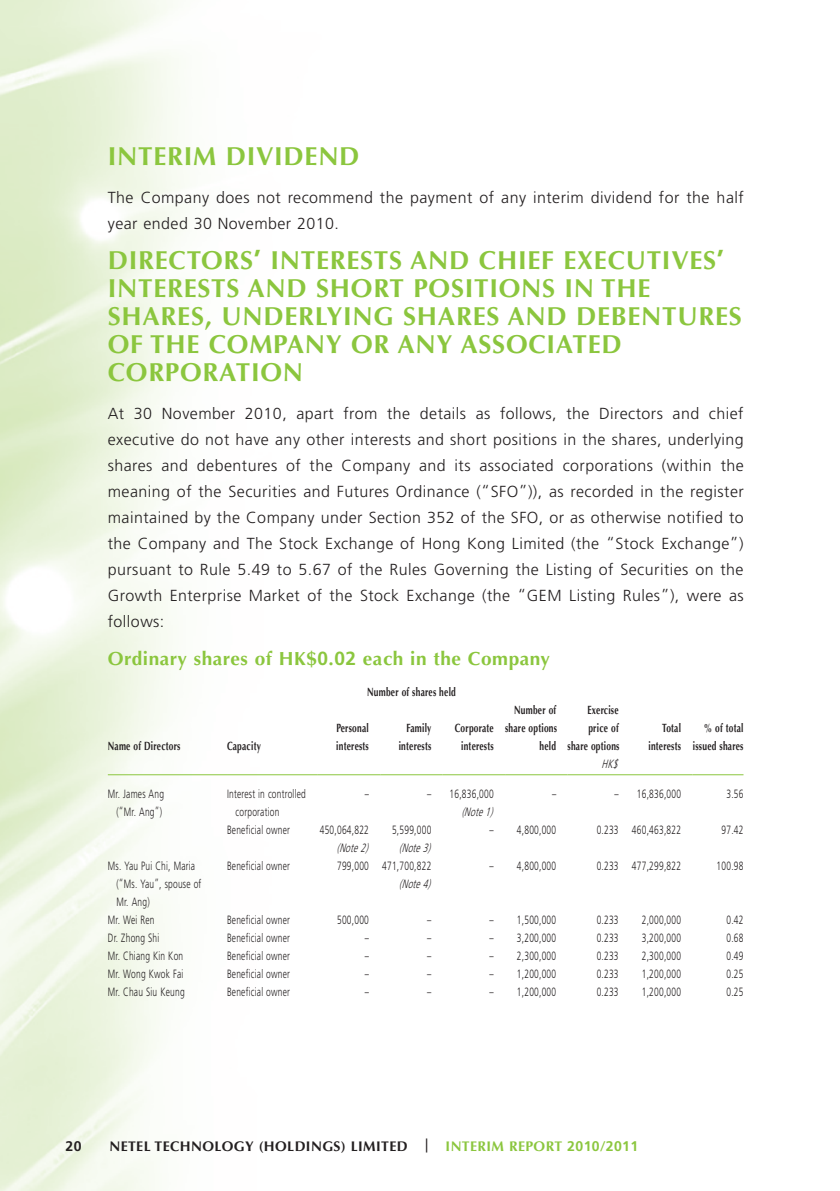
<style>
.page{position:relative;width:840px;height:1191px;background:#fff}
.page>*{position:absolute;margin:0;border:0;box-sizing:border-box;transform-origin:0 0}
.Heading_1{font:700 26px/28px "Optima LT Std";letter-spacing:.03em;color:#8bc63e}
.Heading_2{font:700 19px "Optima LT Std";letter-spacing:.03em;color:#8bc63e}
.Body_Text{font:300 16px/26px "Frutiger LT Std";letter-spacing:.03em;color:#231f20}
.t1{font:700 14px "Optima LT Std";letter-spacing:.03em;color:#231f20}
.t2{font:700 14px "Frutiger LT Std";color:#231f20}
.Body_Text-2{font:300 12px/18px "Frutiger LT Std";letter-spacing:.03em;color:#231f20;scale:.7 1}
.Body_Text-3{font:700 12px "Optima LT Std";letter-spacing:.03em;color:#231f20;scale:.7 1}
.Body_Text-4{font:italic 300 12px "Frutiger LT Std";color:#231f20;scale:.7 1}
.s1{font-family:"Frutiger LT Std"}
.s2{color:#8bc63e}
.s3{font-family:"Frutiger LT Std";color:#8bc63e}
</style>
<div class="page">
<hr style="left:108px;top:774px;width:119px;height:1px;background:#8bc63e">
<hr style="left:227px;top:774px;width:90px;height:1px;background:#8bc63e">
<hr style="left:317px;top:774px;width:63px;height:1px;background:#8bc63e">
<hr style="left:380px;top:774px;width:62px;height:1px;background:#8bc63e">
<hr style="left:442px;top:774px;width:63px;height:1px;background:#8bc63e">
<hr style="left:505px;top:774px;width:62px;height:1px;background:#8bc63e">
<hr style="left:567px;top:774px;width:62px;height:1px;background:#8bc63e">
<hr style="left:629px;top:774px;width:63px;height:1px;background:#8bc63e">
<hr style="left:692px;top:774px;width:51px;height:1px;background:#8bc63e">
<p class="Heading_1" style="left:108px;top:143px;width:253px">INTERIM DIVIDEND</p>
<p class="Body_Text" style="left:108px;top:185px;width:637px">The Company does not recommend the payment of any interim dividend for the half year ended 30 November 2010.</p>
<p class="Heading_1" style="left:108px;top:247px;width:635px">DIRECTORS<span class="s1">’</span> INTERESTS AND CHIEF EXECUTIVES<span class="s1">’ </span>INTERESTS AND SHORT POSITIONS IN THE SHARES, UNDERLYING SHARES AND DEBENTURES OF THE COMPANY OR ANY ASSOCIATED CORPORATION</p>
<p class="Body_Text" style="left:108px;top:401px;width:637px;text-align:justify">At 30 November 2010, apart from the details as follows, the Directors and chief executive do not have any other interests and short positions in the shares, underlying shares and debentures of the Company and its associated corporations (within the meaning of the Securities and Futures Ordinance (“SFO”)), as recorded in the register maintained by the Company under Section 352 of the SFO, or as otherwise notified to the Company and The Stock Exchange of Hong Kong Limited (the “Stock Exchange”) pursuant to Rule 5.49 to 5.67 of the Rules Governing the Listing of Securities on the Growth Enterprise Market of the Stock Exchange (the “GEM Listing Rules”), were as follows:</p>
<p class="Heading_2" style="left:108px;top:647px;width:443px">Ordinary shares of HK$<span class="s1">0</span>.<span class="s1">02</span> each in the Company</p>
<p class="Body_Text-3" style="left:367px;top:684px;width:128px">Number of shares held</p>
<p class="Body_Text-3" style="left:108px;top:738px;width:105px">Name of Directors</p>
<p class="Body_Text-3" style="left:227px;top:738px;width:50px">Capacity</p>
<p class="Body_Text-3" style="left:336px;top:720px;width:48px">Personal</p>
<p class="Body_Text-3" style="left:336px;top:738px;width:48px">interests</p>
<p class="Body_Text-3" style="left:406px;top:720px;width:37px">Family</p>
<p class="Body_Text-3" style="left:398px;top:738px;width:48px">interests</p>
<p class="Body_Text-3" style="left:454px;top:720px;width:57px">Corporate</p>
<p class="Body_Text-3" style="left:461px;top:738px;width:48px">interests</p>
<p class="Body_Text-2" style="left:108px;top:784px;width:82px;text-align:center">Mr. James Ang (“Mr. Ang”)</p>
<p class="Body_Text-2" style="left:235px;top:784px;width:102px;text-indent:-9px">Interest in controlled corporation</p>
<p class="Body_Text-2" style="left:364px;top:784px;width:7px">–</p>
<p class="Body_Text-2" style="left:427px;top:784px;width:7px">–</p>
<p class="Body_Text-2" style="left:449px;top:784px;width:65px">16,836,000</p>
<p class="Body_Text-4" style="left:461px;top:805px;width:51px">(Note 1)</p>
<p class="Body_Text-3" style="left:513px;top:702px;width:62px">Number of</p>
<p class="Body_Text-3" style="left:505px;top:720px;width:76px">share options</p>
<p class="Body_Text-3" style="left:539px;top:738px;width:25px">held</p>
<p class="Body_Text-3" style="left:587px;top:702px;width:46px">Exercise</p>
<p class="Body_Text-3" style="left:588px;top:720px;width:45px">price of</p>
<p class="Body_Text-3" style="left:567px;top:738px;width:76px">share options</p>
<p class="Body_Text-4" style="left:601px;top:757px;width:30px">HK$</p>
<p class="Body_Text-3" style="left:662px;top:720px;width:28px">Total</p>
<p class="Body_Text-3" style="left:648px;top:738px;width:48px">interests</p>
<p class="Body_Text-3" style="left:703px;top:720px;width:58px">% of total</p>
<p class="Body_Text-3" style="left:692px;top:738px;width:74px">issued shares</p>
<p class="Body_Text-2" style="left:551px;top:784px;width:7px">–</p>
<p class="Body_Text-2" style="left:614px;top:784px;width:7px">–</p>
<p class="Body_Text-2" style="left:636px;top:784px;width:65px">16,836,000</p>
<p class="Body_Text-2" style="left:726px;top:784px;width:26px">3.56</p>
<p class="Body_Text-2" style="left:227px;top:820px;width:92px">Beneficial owner</p>
<p class="Body_Text-2" style="left:319px;top:820px;width:72px">450,064,822</p>
<p class="Body_Text-4" style="left:336px;top:841px;width:51px">(Note 2)</p>
<p class="Body_Text-2" style="left:392px;top:820px;width:58px">5,599,000</p>
<p class="Body_Text-4" style="left:399px;top:841px;width:51px">(Note 3)</p>
<p class="Body_Text-2" style="left:489px;top:820px;width:7px">–</p>
<p class="Body_Text-2" style="left:516px;top:820px;width:58px">4,800,000</p>
<p class="Body_Text-2" style="left:596px;top:820px;width:33px">0.233</p>
<p class="Body_Text-2" style="left:631px;top:820px;width:72px">460,463,822</p>
<p class="Body_Text-2" style="left:721px;top:820px;width:33px">97.42</p>
<p class="Body_Text-2" style="left:116px;top:856px;width:123px;text-indent:-9px">Ms. Yau Pui Chi, Maria (“Ms. Yau”, spouse of<br>Mr. Ang)</p>
<p class="Body_Text-2" style="left:227px;top:856px;width:92px">Beneficial owner</p>
<p class="Body_Text-2" style="left:337px;top:856px;width:47px">799,000</p>
<p class="Body_Text-2" style="left:382px;top:856px;width:72px">471,700,822</p>
<p class="Body_Text-4" style="left:399px;top:877px;width:51px">(Note 4)</p>
<p class="Body_Text-2" style="left:489px;top:856px;width:7px">–</p>
<p class="Body_Text-2" style="left:516px;top:856px;width:58px">4,800,000</p>
<p class="Body_Text-2" style="left:596px;top:856px;width:33px">0.233</p>
<p class="Body_Text-2" style="left:631px;top:856px;width:72px">477,299,822</p>
<p class="Body_Text-2" style="left:716px;top:856px;width:40px">100.98</p>
<p class="Body_Text-2" style="left:108px;top:910px;width:68px">Mr. Wei Ren</p>
<p class="Body_Text-2" style="left:227px;top:910px;width:92px">Beneficial owner</p>
<p class="Body_Text-2" style="left:337px;top:910px;width:47px">500,000</p>
<p class="Body_Text-2" style="left:427px;top:910px;width:7px">–</p>
<p class="Body_Text-2" style="left:489px;top:910px;width:7px">–</p>
<p class="Body_Text-2" style="left:516px;top:910px;width:58px">1,500,000</p>
<p class="Body_Text-2" style="left:596px;top:910px;width:33px">0.233</p>
<p class="Body_Text-2" style="left:641px;top:910px;width:58px">2,000,000</p>
<p class="Body_Text-2" style="left:726px;top:910px;width:26px">0.42</p>
<p class="Body_Text-2" style="left:108px;top:928px;width:75px">Dr. Zhong Shi</p>
<p class="Body_Text-2" style="left:227px;top:928px;width:92px">Beneficial owner</p>
<p class="Body_Text-2" style="left:364px;top:928px;width:7px">–</p>
<p class="Body_Text-2" style="left:427px;top:928px;width:7px">–</p>
<p class="Body_Text-2" style="left:489px;top:928px;width:7px">–</p>
<p class="Body_Text-2" style="left:516px;top:928px;width:58px">3,200,000</p>
<p class="Body_Text-2" style="left:596px;top:928px;width:33px">0.233</p>
<p class="Body_Text-2" style="left:641px;top:928px;width:58px">3,200,000</p>
<p class="Body_Text-2" style="left:726px;top:928px;width:26px">0.68</p>
<p class="Body_Text-2" style="left:108px;top:946px;width:109px">Mr. Chiang Kin Kon</p>
<p class="Body_Text-2" style="left:227px;top:946px;width:92px">Beneficial owner</p>
<p class="Body_Text-2" style="left:364px;top:946px;width:7px">–</p>
<p class="Body_Text-2" style="left:427px;top:946px;width:7px">–</p>
<p class="Body_Text-2" style="left:489px;top:946px;width:7px">–</p>
<p class="Body_Text-2" style="left:516px;top:946px;width:58px">2,300,000</p>
<p class="Body_Text-2" style="left:596px;top:946px;width:33px">0.233</p>
<p class="Body_Text-2" style="left:641px;top:946px;width:58px">2,300,000</p>
<p class="Body_Text-2" style="left:726px;top:946px;width:26px">0.49</p>
<p class="Body_Text-2" style="left:108px;top:964px;width:109px">Mr. Wong Kwok Fai</p>
<p class="Body_Text-2" style="left:227px;top:964px;width:92px">Beneficial owner</p>
<p class="Body_Text-2" style="left:364px;top:964px;width:7px">–</p>
<p class="Body_Text-2" style="left:427px;top:964px;width:7px">–</p>
<p class="Body_Text-2" style="left:489px;top:964px;width:7px">–</p>
<p class="Body_Text-2" style="left:516px;top:964px;width:58px">1,200,000</p>
<p class="Body_Text-2" style="left:596px;top:964px;width:33px">0.233</p>
<p class="Body_Text-2" style="left:641px;top:964px;width:58px">1,200,000</p>
<p class="Body_Text-2" style="left:726px;top:964px;width:26px">0.25</p>
<p class="Body_Text-2" style="left:108px;top:982px;width:111px">Mr. Chau Siu Keung</p>
<p class="Body_Text-2" style="left:227px;top:982px;width:92px">Beneficial owner</p>
<p class="Body_Text-2" style="left:364px;top:982px;width:7px">–</p>
<p class="Body_Text-2" style="left:427px;top:982px;width:7px">–</p>
<p class="Body_Text-2" style="left:489px;top:982px;width:7px">–</p>
<p class="Body_Text-2" style="left:516px;top:982px;width:58px">1,200,000</p>
<p class="Body_Text-2" style="left:596px;top:982px;width:33px">0.233</p>
<p class="Body_Text-2" style="left:641px;top:982px;width:58px">1,200,000</p>
<p class="Body_Text-2" style="left:726px;top:982px;width:26px">0.25</p>
<p class="t2" style="left:66px;top:1138px;width:17px">20</p>
<p class="t1" style="left:109px;top:1138px;width:530px">NETEL TECHNOLOGY (HOLDINGS) LIMITED | <span class="s2">INTERIM REPORT</span> <span class="s3">2010</span><span class="s2">/</span><span class="s3">2011</span></p>
</div>
